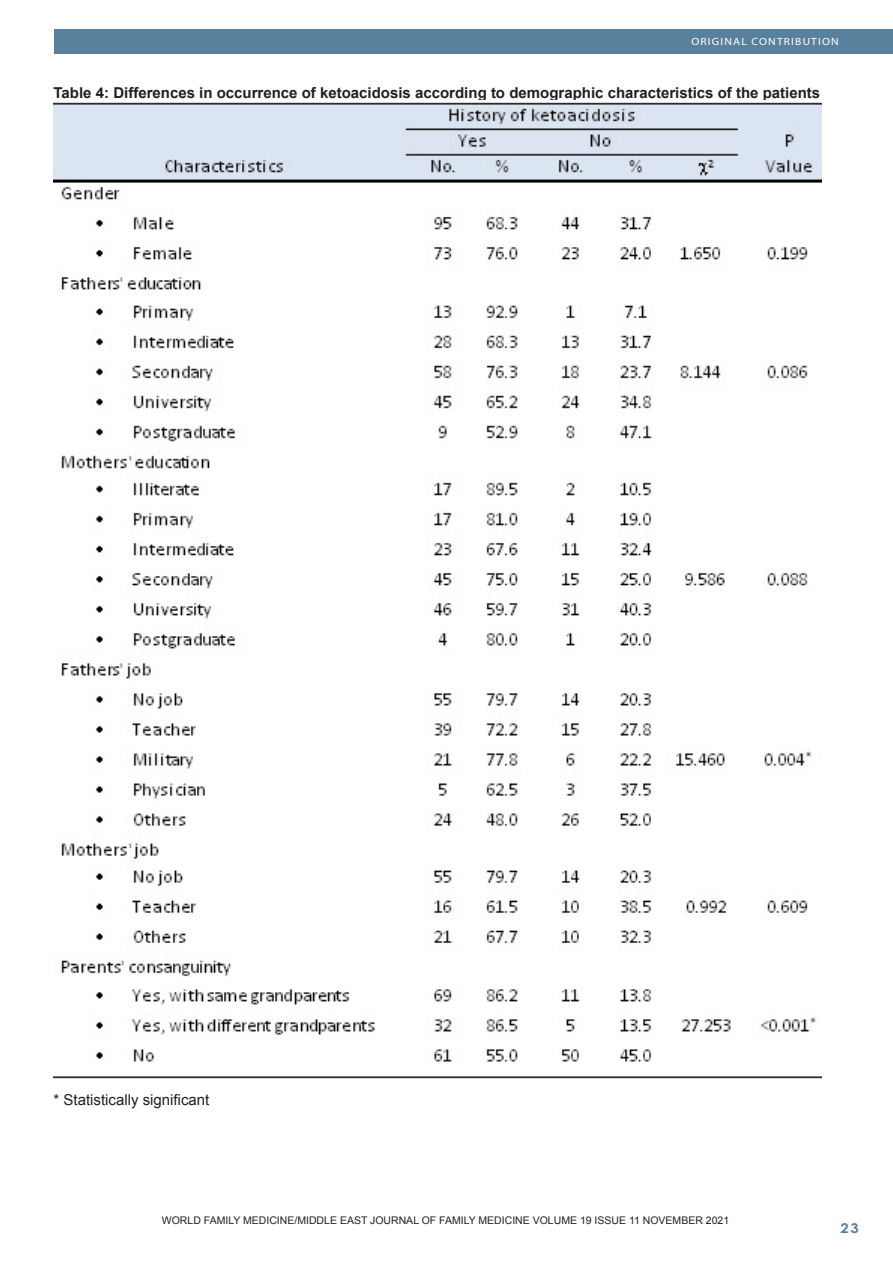
<style>
.page{position:relative;width:893px;height:1263px;background:#fff}
.page>*{position:absolute;margin:0;border:0;box-sizing:border-box;transform-origin:0 0}
.Footnote_Text{font:700 15px "Arial";color:#231f20}
.Footnote_Text-2{font:15px "Arial";color:#231f20}
.t1{font:700 13.5px "Century Gothic";color:#59809c;scale:1.1 1}
.Footnote_Text-3{font:10.5px "Arial";color:#231f20}
.t2{font:10.5px "Myriad";letter-spacing:.1em;color:#fff;scale:1.1 1}
</style>
<div class="page">
<div style="left:54px;top:30px;width:839px;height:24px;background:#59809c"></div>
<img style="left:54px;top:102px;width:768px;height:977px">
<p class="t2" style="left:691px;top:36px;width:135px">ORIGINAL CONTRIBUTION</p>
<p class="Footnote_Text" style="left:54px;top:83px;width:768px">Table 4: Differences in occurrence of ketoacidosis according to demographic characteristics of the patients</p>
<p class="Footnote_Text-2" style="left:54px;top:1089px;width:157px">* Statistically significant</p>
<p class="Footnote_Text-3" style="left:162px;top:1214px;width:569px">WORLD FAMILY MEDICINE/MIDDLE EAST JOURNAL OF FAMILY MEDICINE VOLUME 19 ISSUE 11 NOVEMBER 2021</p>
<p class="t1" style="left:840px;top:1218px;width:18px">23</p>
</div>
